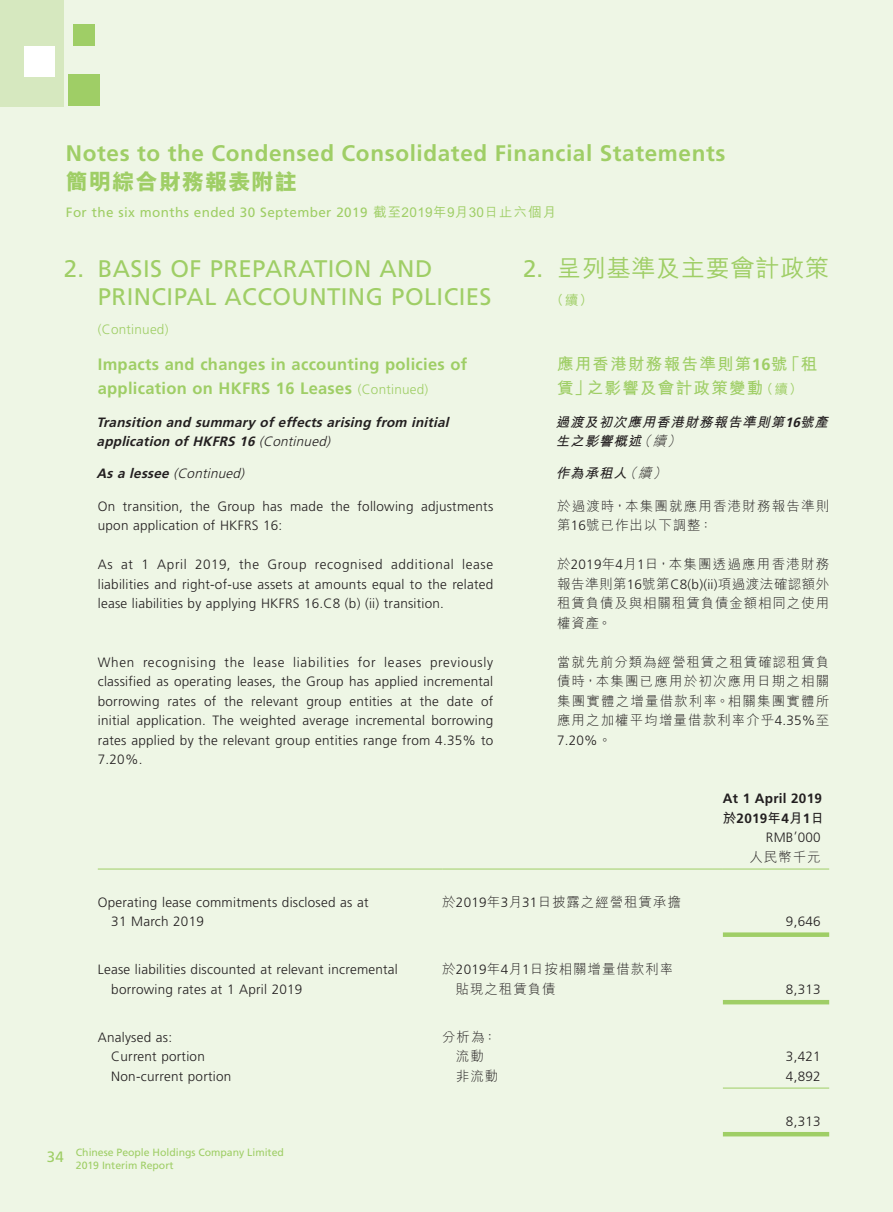
<style>
.page{position:relative;width:893px;height:1212px;background:#eef6e5}
.page>*{position:absolute;margin:0;border:0;box-sizing:border-box;transform-origin:0 0}
.t1{font:24px/28.5px "Frutiger LT Std";letter-spacing:.02em;color:#9fce66}
.t2{font:24px "M Hei HK Medium E Ten B5 H";letter-spacing:.035em;color:#9fce66}
.t3{font:700 22.5px "Frutiger LT Std";letter-spacing:.03em;color:#9fce66}
.t4{font:22.5px "M Hei HK Xbold E Ten B5 H";letter-spacing:.03em;color:#9fce66}
.t5{font:700 16.5px/24px "Frutiger LT Std";letter-spacing:.02em;color:#9fce66}
.t6{font:16.5px/24px "M Hei HK Bold E Ten B5 H";letter-spacing:.08em;color:#9fce66}
.t7{font:300 13.5px/19.5px "Frutiger LT Std";letter-spacing:.02em;color:#231f20}
.t8{font:13.5px/19.5px "M Hei HK Light E Ten B5 H";letter-spacing:.07em;color:#231f20}
.t9{font:italic 700 13.5px/19.5px "Frutiger LT Std";color:#231f20}
.t10{font:13.5px "Frutiger LT Std";letter-spacing:.03em;color:#9fce66}
.t11{font:italic 13.5px/19.5px "M Hei HK Bold E Ten B5 H";letter-spacing:.06em;color:#231f20}
.t12{font:700 13.5px/19.5px "Frutiger LT Std";letter-spacing:.02em;color:#231f20;text-align:right}
.t13{font:italic 300 13.5px "Frutiger LT Std";color:#231f20}
.t14{font:300 13.5px "Frutiger LT Std";letter-spacing:.02em;color:#9fce66}
.t15{font:13.5px "M Hei HK Medium E Ten B5 H";color:#9fce66}
.t16{font:10.5px/12.6px "Frutiger LT Std";color:#9fce66}
.s1{font-family:"M Hei HK Medium E Ten B5 H"}
.s2{font-weight:300;font-size:13.5px}
.s3{font-weight:300}
.s4{font-weight:700}
.s5{font-family:"Frutiger LT Std"}
.s6{font-family:"Frutiger LT Std";font-weight:700}
.s7{font-family:"M Hei HK Medium E Ten B5 H";font-size:13.5px}
.s8{font-family:"M Hei HK Light E Ten B5 H"}
.s9{font-family:"Frutiger LT Std";font-weight:300}
.s10{font-family:"M Hei HK Light E Ten B5 H";font-weight:400}
.s11{font-family:"M Hei HK Bold E Ten B5 H";font-weight:400}
.s12{font-size:15px}
</style>
<div class="page">
<div style="left:0;top:0;width:63px;height:106px;background:#d6e8bf"></div>
<div style="left:68px;top:74px;width:32px;height:32px;background:#9fce66"></div>
<div style="left:24px;top:46px;width:31px;height:31px;background:#fff"></div>
<div style="left:73px;top:24px;width:22px;height:22px;background:#9fce66"></div>
<hr style="left:98px;top:869px;width:344px;height:1px;background:#9fce66">
<hr style="left:442px;top:869px;width:281px;height:1px;background:#9fce66">
<hr style="left:723px;top:869px;width:106px;height:1px;background:#9fce66">
<div style="left:723px;top:932px;width:106px;height:5px;background:#9fce66"></div>
<hr style="left:723px;top:1000px;width:106px;height:4px;background:#9fce66">
<hr style="left:723px;top:1088px;width:106px;height:1px;background:#9fce66">
<hr style="left:723px;top:1132px;width:106px;height:4px;background:#9fce66">
<h2 class="t3" style="left:66px;top:144px;width:661px">Notes to the Condensed Consolidated Financial Statements</h2>
<h2 class="t4" style="left:66px;top:173px;width:233px">簡明綜合財務報表附註</h2>
<p class="t10" style="left:66px;top:207px;width:492px">For the six months ended 30 September 2019 <span class="s1">截至2019年9月30日止六個月</span></p>
<h1 class="t1" style="left:98px;top:256px;width:395px;text-indent:-34px">2. BASIS OF PREPARATION AND<br>PRINCIPAL ACCOUNTING POLICIES</h1>
<p class="t14" style="left:98px;top:323px;width:72px">(Continued)</p>
<p class="t5" style="left:98px;top:354px;width:371px">Impacts and changes in accounting policies of application on HKFRS 16 Leases <span class="s2">(Continued)</span></p>
<p class="t9" style="left:97px;top:413px;width:356px">Transition and summary of effects arising from initial application of HKFRS 16 <span class="s3">(Continued)</span></p>
<p class="t13" style="left:97px;top:468px;width:152px"><span class="s4">As a lessee</span> (Continued)</p>
<p class="t7" style="left:98px;top:497px;width:397px">On transition, the Group has made the following adjustments upon application of HKFRS 16:</p>
<p class="t7" style="left:98px;top:556px;width:397px;text-align:justify">As at 1 April 2019, the Group recognised additional lease liabilities and right-of-use assets at amounts equal to the related lease liabilities by applying HKFRS 16.C8 (b) (ii) transition.</p>
<p class="t7" style="left:98px;top:653px;width:397px;text-align:justify">When recognising the lease liabilities for leases previously classified as operating leases, the Group has applied incremental borrowing rates of the relevant group entities at the date of initial application. The weighted average incremental borrowing rates applied by the relevant group entities range from 4.35% to 7.20%.</p>
<h1 class="t2" style="left:523px;top:259px;width:308px"><span class="s5">2.</span> 呈列基準及主要會計政策</h1>
<p class="t15" style="left:550px;top:295px;width:44px">（續）</p>
<p class="t6" style="left:557px;top:354px;width:262px">應用香港財務報告準則第<span class="s6">16</span>號「租賃」之影響及會計政策變動<span class="s7">（續）</span></p>
<p class="t11" style="left:556px;top:414px;width:277px">過渡及初次應用香港財務報告準則第<span class="s6">16</span>號產生之影響概述<span class="s8">（續）</span></p>
<p class="t11" style="left:556px;top:465px;width:115px">作為承租人<span class="s8">（續）</span></p>
<p class="t8" style="left:557px;top:498px;width:274px">於過渡時，本集團就應用香港財務報告準則第<span class="s9">16</span>號已作出以下調整：</p>
<p class="t8" style="left:557px;top:556px;width:274px;text-align:justify">於<span class="s9">2019</span>年<span class="s9">4</span>月<span class="s9">1</span>日，本集團透過應用香港財務報告準則第<span class="s9">16</span>號第<span class="s9">C8(b)(ii)</span>項過渡法確認額外租賃負債及與相關租賃負債金額相同之使用權資產。</p>
<p class="t8" style="left:557px;top:654px;width:274px;text-align:justify">當就先前分類為經營租賃之租賃確認租賃負債時，本集團已應用於初次應用日期之相關集團實體之增量借款利率。相關集團實體所應用之加權平均增量借款利率介乎<span class="s9">4.35%</span>至</p>
<p class="t7" style="left:557px;top:731px;width:56px">7.20%<span class="s10">。</span></p>
<p class="t12" style="left:723px;top:790px;width:103px">At 1 April 2019<span class="s11">於</span>2019<span class="s11">年</span>4<span class="s11">月</span>1<span class="s11">日<br></span><span class="s3">RMB’000</span></p>
<p class="t8" style="left:749px;top:849px;width:73px">人民幣千元</p>
<p class="t7" style="left:111px;top:893px;width:259px;text-indent:-13px">Operating lease commitments disclosed as at<br>31 March 2019</p>
<p class="t8" style="left:442px;top:894px;width:240px">於<span class="s9">2019</span>年<span class="s9">3</span>月<span class="s9">31</span>日披露之經營租賃承擔</p>
<p class="t7" style="left:111px;top:961px;width:288px;text-indent:-13px">Lease liabilities discounted at relevant incremental borrowing rates at 1 April 2019</p>
<p class="t8" style="left:456px;top:961px;width:219px;text-indent:-13px">於<span class="s9">2019</span>年<span class="s9">4</span>月<span class="s9">1</span>日按相關增量借款利率貼現之租賃負債</p>
<p class="t7" style="left:786px;top:913px;width:36px">9,646</p>
<p class="t7" style="left:786px;top:980px;width:36px">8,313</p>
<p class="t7" style="left:98px;top:1028px;width:76px">Analysed as:</p>
<p class="t8" style="left:442px;top:1029px;width:56px">分析為：</p>
<p class="t7" style="left:111px;top:1048px;width:95px">Current portion</p>
<p class="t8" style="left:456px;top:1048px;width:29px">流動</p>
<p class="t7" style="left:786px;top:1048px;width:36px">3,421</p>
<p class="t7" style="left:111px;top:1067px;width:121px">Non-current portion</p>
<p class="t8" style="left:456px;top:1068px;width:44px">非流動</p>
<p class="t7" style="left:786px;top:1067px;width:36px">4,892</p>
<p class="t7" style="left:786px;top:1112px;width:36px">8,313</p>
<p class="t16" style="left:76px;top:1147px;width:209px;text-indent:-29px"><span class="s12">34</span> Chinese People Holdings Company Limited<br>2019 Interim Report</p>
</div>
